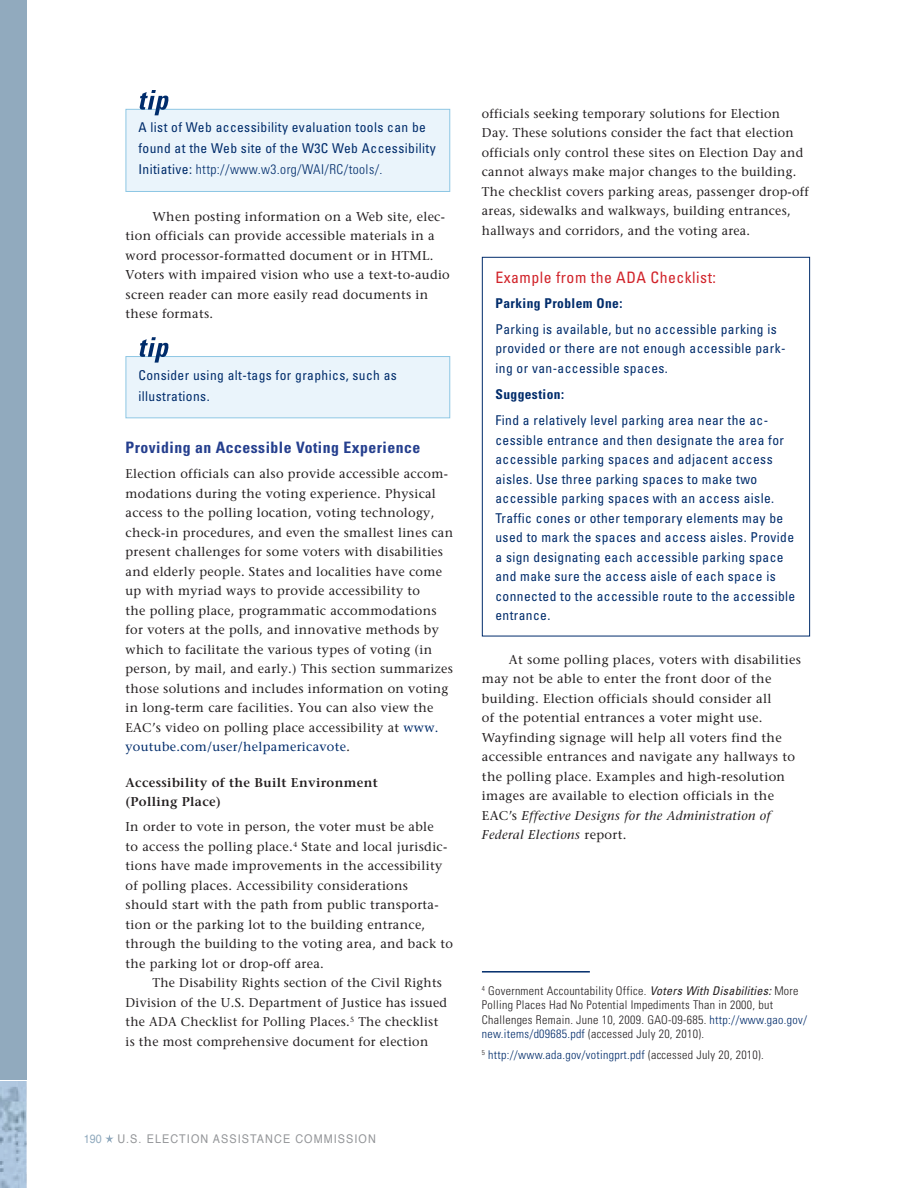
<style>
.page{position:relative;width:918px;height:1188px;background:#fff}
.page>*{position:absolute;margin:0;border:0;box-sizing:border-box;transform-origin:0 0}
.t1{font:700 condensed 15.75px "Univers";letter-spacing:.03em;color:#253f8e}
.t2{font:condensed 15.75px "Univers";letter-spacing:.03em;color:#d1232a}
.t3{font:condensed 13.5px/19.5px "Univers";letter-spacing:.03em;color:#002c6b}
.t4{font:700 condensed 13.5px "Univers";letter-spacing:.03em;color:#002c6b}
.t5{font:12.75px/19.5px "Stone Serif";letter-spacing:.025em;color:#231f20}
.t6{font:600 12.75px/19.5px "Stone Serif";letter-spacing:.025em;color:#231f20}
.t7{font:300 condensed 12px/14.4px "Univers";letter-spacing:.025em;color:#231f20}
.t8{font:300 condensed 12px "Univers";letter-spacing:.025em;color:#002c6b}
.t9{font:12px "Helvetica";letter-spacing:.1em;color:#939598;scale:.9 1}
.t10{font:12px "Helvetica";color:#91aabe;scale:.9 1}
.s1{font-weight:300}
.s2{color:#002c6b}
.s3{font-style:italic}
.s4{font-weight:400;font-style:italic}
.s5{color:#231f20}
</style>
<div class="page">
<svg style="left:105px;top:1134px;width:9px;height:9px"></svg>
<div style="left:0;top:0;width:27px;height:1080px;background:#91aabe"></div>
<img style="left:0;top:1081px;width:27px;height:107px">
<div style="left:126px;top:356px;width:324px;height:62px;background:#eaf4fb;border:1px solid #8ec7e4"></div>
<svg style="left:140px;top:337px;width:30px;height:26px"></svg>
<div style="left:482px;top:257px;width:328px;height:379px;background:#fff;border:1px solid #002c6b"></div>
<hr style="left:482px;top:971px;width:108px;height:2px;background:#002c6b">
<div style="left:126px;top:109px;width:324px;height:83px;background:#eaf4fb;border:1px solid #8ec7e4"></div>
<svg style="left:140px;top:90px;width:30px;height:25px"></svg>
<p class="t3" style="left:138px;top:117px;width:299px;line-height:21px">A list of Web accessibility evaluation tools can be found at the Web site of the W3C Web Accessibility<br>Initiative: <span class="s1">http://www.w3.org/WAI/RC/tools/.</span></p>
<p class="t5" style="left:126px;top:207px;width:326px;text-indent:27px">When posting information on a Web site, elec&shy;tion officials can provide accessible materials in a word processor-formatted document or in HTML.<br>Voters with impaired vision who use a text-to-audio screen reader can more easily read documents in these formats.</p>
<p class="t3" style="left:138px;top:364px;width:260px;line-height:21px">Consider using alt-tags for graphics, such as illustrations.</p>
<p class="t1" style="left:126px;top:438px;width:296px">Providing an Accessible Voting Experience</p>
<p class="t5" style="left:126px;top:464px;width:329px">Election officials can also provide accessible accom&shy;modations during the voting experience. Physical access to the polling location, voting technology, check-in procedures, and even the smallest lines can present challenges for some voters with disabilities and elderly people. States and localities have come up with myriad ways to provide accessibility to<br>the polling place, programmatic accommodations for voters at the polls, and innovative methods by which to facilitate the various types of voting (in person, by mail, and early.) This section summarizes those solutions and includes information on voting in long-term care facilities. You can also view the EAC’s video on polling place accessibility at <span class="s2">www. youtube.com/user/helpamericavote</span><span class="s3">.</span></p>
<p class="t6" style="left:126px;top:773px;width:254px">Accessibility of the Built Environment (Polling Place)</p>
<p class="t5" style="left:126px;top:817px;width:329px">In order to vote in person, the voter must be able<br>to access the polling place.<sup>4</sup> State and local jurisdic&shy;tions have made improvements in the accessibility of polling places. Accessibility considerations should start with the path from public transporta&shy;tion or the parking lot to the building entrance, through the building to the voting area, and back to the parking lot or drop-off area.</p>
<p class="t5" style="left:126px;top:973px;width:323px;text-indent:27px">The Disability Rights section of the Civil Rights Division of the U.S. Department of Justice has issued the ADA Checklist for Polling Places.<sup>5</sup> The checklist is the most comprehensive document for election</p>
<p class="t5" style="left:482px;top:103px;width:328px">officials seeking temporary solutions for Election Day. These solutions consider the fact that election officials only control these sites on Election Day and cannot always make major changes to the building.<br>The checklist covers parking areas, passenger drop-off areas, sidewalks and walkways, building entrances, hallways and corridors, and the voting area.</p>
<p class="t2" style="left:495px;top:267px;width:222px">Example from the ADA Checklist:</p>
<p class="t4" style="left:495px;top:295px;width:128px">Parking Problem One:</p>
<p class="t3" style="left:495px;top:319px;width:292px">Parking is available, but no accessible parking is provided or there are not enough accessible park&shy;ing or van-accessible spaces.</p>
<p class="t4" style="left:495px;top:386px;width:70px">Suggestion:</p>
<p class="t3" style="left:495px;top:411px;width:301px">Find a relatively level parking area near the ac&shy;cessible entrance and then designate the area for accessible parking spaces and adjacent access aisles. Use three parking spaces to make two accessible parking spaces with an access aisle.<br>Traffic cones or other temporary elements may be used to mark the spaces and access aisles. Provide a sign designating each accessible parking space and make sure the access aisle of each space is connected to the accessible route to the accessible entrance.</p>
<p class="t5" style="left:482px;top:649px;width:321px;text-indent:27px">At some polling places, voters with disabilities may not be able to enter the front door of the building. Election officials should consider all<br>of the potential entrances a voter might use.<br>Wayfinding signage will help all voters find the accessible entrances and navigate any hallways to the polling place. Examples and high-resolution images are available to election officials in the EAC’s <span class="s3">Effective Designs for the Administration of Federal Elections</span> report.</p>
<p class="t7" style="left:482px;top:984px;width:327px"><sup>4</sup> Government Accountability Office. <span class="s4">Voters With Disabilities:</span> More Polling Places Had No Potential Impediments Than in 2000, but Challenges Remain. June 10, 2009. GAO-09-685. <span class="s2">http://www.gao.gov/ new.items/d09685.pdf</span> (accessed July 20, 2010).</p>
<p class="t8" style="left:482px;top:1048px;width:283px"><sup>5</sup> http://www.ada.gov/votingprt.pdf <span class="s5">(accessed July 20, 2010).</span></p>
<p class="t10" style="left:84px;top:1130px;width:22px">190</p>
<p class="t9" style="left:117px;top:1130px;width:289px">U .S. ELECTION ASSISTANCE COMMISSION</p>
</div>
